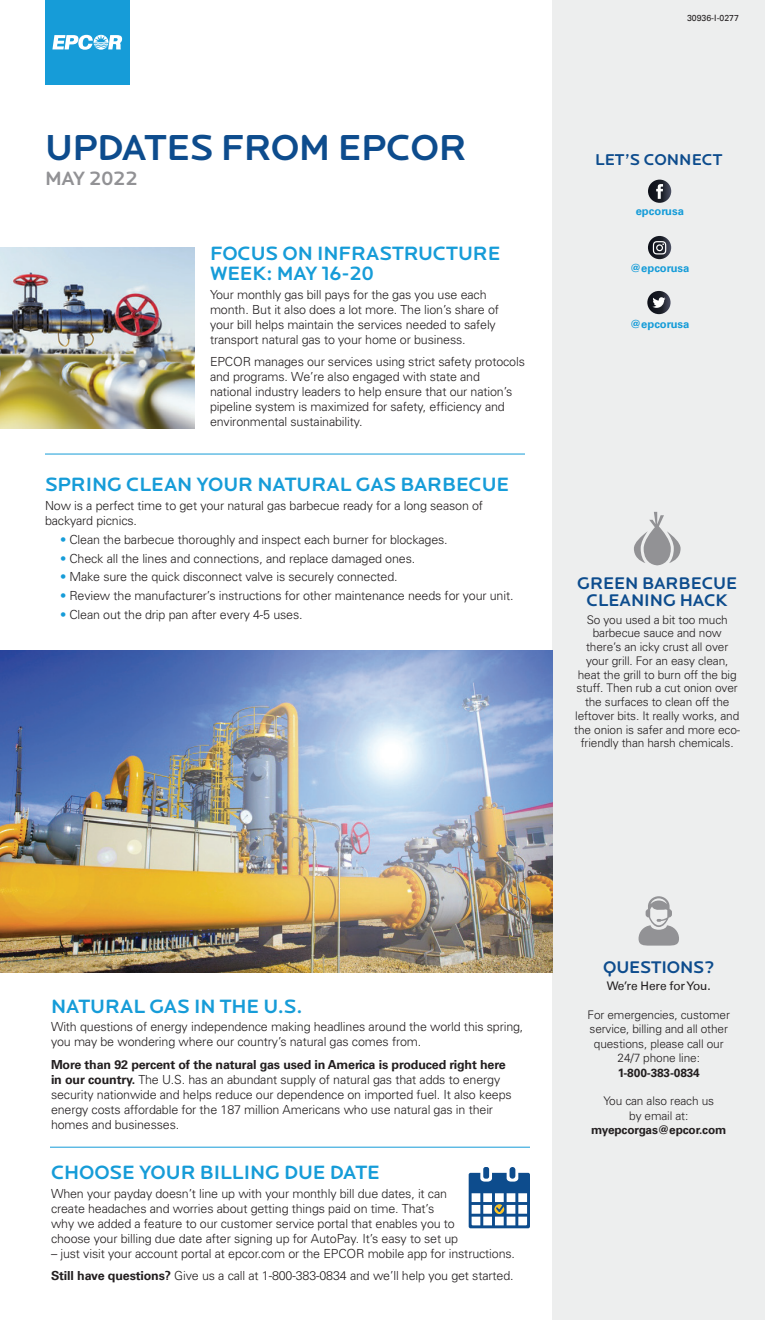
<style>
.page{position:relative;width:765px;height:1320px;background:#fff}
.page>*{position:absolute;margin:0;border:0;box-sizing:border-box;transform-origin:0 0}
.t1{font:500 37.5px "Locator Display";letter-spacing:-.01em;color:#0d4c8d}
.t2{font:500 20px/20px "Locator Display";letter-spacing:-.005em;color:#169cd8}
.t3{font:500 20px "Locator Display";letter-spacing:-.02em;color:#929295}
.t4{font:500 17.5px/17.5px "Locator Display";letter-spacing:-.005em;color:#0d4c8d;text-align:center}
.t5{font:500 16.25px "Locator Display";color:#0d4c8d}
.t6{font:300 12.5px/15px "Univers";letter-spacing:-.01em;color:#231f20}
.t7{font:300 11.88px/13.8px "Univers";letter-spacing:-.01em;color:#231f20;text-align:center}
.t8{font:11.88px "Univers LT";letter-spacing:-.01em;color:#231f20}
.t9{font:700 11.25px "Univers LT";color:#169cd8}
.t10{font:8.75px "Univers LT";color:#231f20}
.s1{color:#169cd8}
.s2{font-family:"Univers LT";font-weight:700}
</style>
<div class="page">
<div style="left:553px;top:0;width:212px;height:1320px;background:#edeeee"></div>
<div style="left:45px;top:0;width:85px;height:85px;background:#169cd8"></div>
<svg style="left:52px;top:35px;width:70px;height:15px"></svg>
<svg style="left:648px;top:180px;width:23px;height:23px"></svg>
<svg style="left:656px;top:184px;width:7px;height:15px"></svg>
<svg style="left:648px;top:236px;width:23px;height:23px"></svg>
<svg style="left:653px;top:241px;width:13px;height:14px"></svg>
<svg style="left:647px;top:291px;width:24px;height:23px"></svg>
<svg style="left:652px;top:297px;width:13px;height:11px"></svg>
<hr style="left:45px;top:454px;width:480px;height:1px;background:#169cd8">
<img style="left:0;top:248px;width:195px;height:180px">
<svg style="left:634px;top:512px;width:47px;height:53px"></svg>
<svg style="left:639px;top:896px;width:40px;height:50px"></svg>
<img style="left:0;top:650px;width:553px;height:322px">
<hr style="left:50px;top:1147px;width:480px;height:1px;background:#169cd8">
<div style="left:510px;top:1167px;width:5px;height:12px;background:#0d4c8d;border-radius:3px"></div>
<div style="left:483px;top:1167px;width:6px;height:12px;background:#0d4c8d;border-radius:2px"></div>
<svg style="left:469px;top:1173px;width:61px;height:55px"></svg>
<p class="t1" style="left:45px;top:126px;width:424px">UPDATES FROM EPCOR</p>
<p class="t3" style="left:45px;top:167px;width:94px">MAY 2022</p>
<p class="t2" style="left:210px;top:244px;width:292px">FOCUS ON INFRASTRUCTURE<br>WEEK: MAY 16-20</p>
<p class="t6" style="left:210px;top:287px;width:291px">Your monthly gas bill pays for the gas you use each month. But it also does a lot more. The lion’s share of your bill helps maintain the services needed to safely transport natural gas to your home or business.</p>
<p class="t6" style="left:210px;top:354px;width:316px">EPCOR manages our services using strict safety protocols and programs. We’re also engaged with state and national industry leaders to help ensure that our nation’s pipeline system is maximized for safety, efficiency and environmental sustainability.</p>
<p class="t2" style="left:45px;top:475px;width:466px">SPRING CLEAN YOUR NATURAL GAS BARBECUE</p>
<p class="t6" style="left:45px;top:498px;width:440px">Now is a perfect time to get your natural gas barbecue ready for a long season of backyard picnics.</p>
<p class="t6" style="left:60px;top:532px;width:389px"><span class="s1">•</span> Clean the barbecue thoroughly and inspect each burner for blockages.</p>
<p class="t6" style="left:60px;top:550px;width:357px"><span class="s1">•</span> Check all the lines and connections, and replace damaged ones.</p>
<p class="t6" style="left:60px;top:569px;width:339px"><span class="s1">•</span> Make sure the quick disconnect valve is securely connected.</p>
<p class="t6" style="left:60px;top:588px;width:455px"><span class="s1">•</span> Review the manufacturer’s instructions for other maintenance needs for your unit.</p>
<p class="t6" style="left:60px;top:607px;width:244px"><span class="s1">•</span> Clean out the drip pan after every 4-5 uses.</p>
<p class="t10" style="left:687px;top:13px;width:54px">30936-I-0277</p>
<p class="t5" style="left:595px;top:150px;width:129px">LET’S CONNECT</p>
<p class="t9" style="left:636px;top:205px;width:50px">epcorusa</p>
<p class="t9" style="left:630px;top:261px;width:61px">@epcorusa</p>
<p class="t9" style="left:630px;top:317px;width:61px">@epcorusa</p>
<p class="t4" style="left:577px;top:574px;width:162px">GREEN BARBECUE<br>CLEANING HACK</p>
<p class="t7" style="left:574px;top:612px;width:167px">So you used a bit too much barbecue sauce and now there’s an icky crust all over your grill. For an easy clean, heat the grill to burn off the big stuff. Then rub a cut onion over the surfaces to clean off the leftover bits. It really works, and the onion is safer and more eco&shy;friendly than harsh chemicals.</p>
<p class="t2" style="left:51px;top:996px;width:253px">NATURAL GAS IN THE U.S.</p>
<p class="t6" style="left:51px;top:1019px;width:474px">With questions of energy independence making headlines around the world this spring, you may be wondering where our country’s natural gas comes from.</p>
<p class="t6" style="left:51px;top:1056px;width:462px"><span class="s2">More than 92 percent of the natural gas used in America is produced right here in our country.</span> The U.S. has an abundant supply of natural gas that adds to energy security nationwide and helps reduce our dependence on imported fuel. It also keeps energy costs affordable for the 187 million Americans who use natural gas in their homes and businesses.</p>
<p class="t2" style="left:51px;top:1163px;width:330px">CHOOSE YOUR BILLING DUE DATE</p>
<p class="t6" style="left:51px;top:1185px;width:409px">When your payday doesn’t line up with your monthly bill due dates, it can create headaches and worries about getting things paid on time. That’s why we added a feature to our customer service portal that enables you to choose your billing due date after signing up for AutoPay. It’s easy to set up</p>
<p class="t6" style="left:51px;top:1245px;width:466px">– just visit your account portal at epcor.com or the EPCOR mobile app for instructions.</p>
<p class="t6" style="left:51px;top:1268px;width:464px"><span class="s2">Still have questions?</span> Give us a call at 1-800-383-0834 and we’ll help you get started.</p>
<p class="t4" style="left:603px;top:959px;width:113px">QUESTIONS?</p>
<p class="t8" style="left:607px;top:979px;width:105px">We’re Here for You.</p>
<p class="t7" style="left:588px;top:1007px;width:144px;line-height:14.4px">For emergencies, customer service, billing and all other questions, please call our</p>
<p class="t7" style="left:618px;top:1050px;width:84px;line-height:14.4px;text-align:left">24/7 phone line:<br><span class="s2">1-800-383-0834</span></p>
<p class="t7" style="left:591px;top:1094px;width:137px;line-height:14.4px">You can also reach us<br>by email at: <span class="s2">myepcorgas@epcor.com</span></p>
</div>
